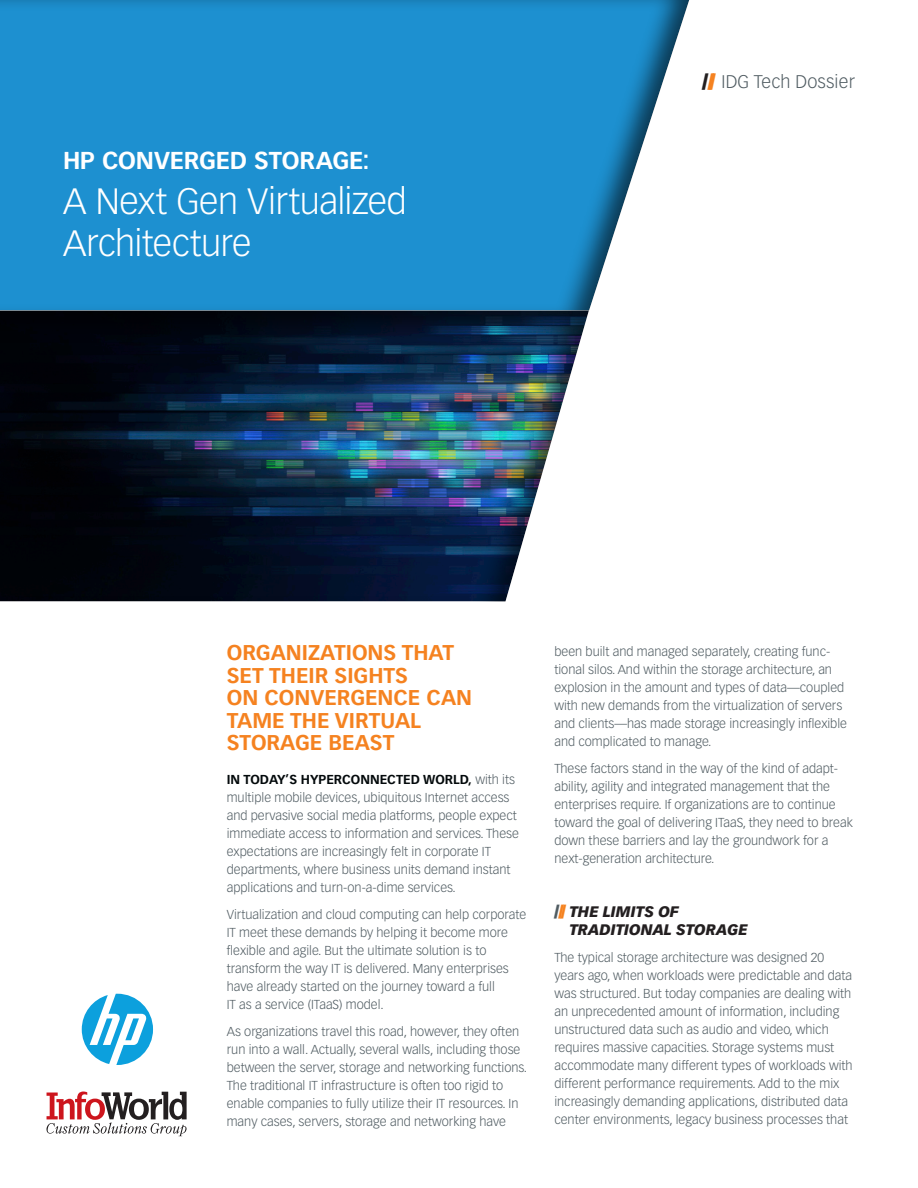
<style>
.page{position:relative;width:918px;height:1188px;background:#fff}
.page>*{position:absolute;margin:0;border:0;box-sizing:border-box;transform-origin:0 0}
.t1{font:300 36px/42px "Vectora LH";letter-spacing:-.015em;color:#fff}
.t2{font:700 24px "Vectora LH";letter-spacing:-.005em;color:#fff}
.t3{font:700 21px/22.5px "Vectora LH";color:#f58220}
.t4{font:300 18px "Vectora LH";letter-spacing:.01em;color:#505c62}
.t5{font:italic 900 15px/18px "Vectora LH";letter-spacing:-.005em;color:#231f20}
.t6{font:300 12.75px/18px "Vectora LH";color:#505c62}
.s1{font-family:"Gill Sans";font-weight:800;font-size:19.5px;color:#231f20}
.s2{font-family:"Gill Sans";font-weight:800;font-size:19.5px;color:#f58220}
.s3{font-weight:700;color:#03090b}
.s4{font-family:"Gill Sans";font-weight:800;font-style:normal;font-size:16.5px;color:#505c62}
.s5{font-family:"Gill Sans";font-weight:800;font-style:normal;font-size:16.5px;color:#f58220}
</style>
<div class="page">
<div style="left:0;top:0;width:698px;height:312px;background:#231f20;opacity:.7"></div>
<div style="left:0;top:310px;width:590px;height:292px;background:#231f20;opacity:.7"></div>
<svg style="left:46px;top:1092px;width:141px;height:44px"></svg>
<svg style="left:82px;top:994px;width:71px;height:71px"></svg>
<p class="t2" style="left:63px;top:146px;width:308px">HP CONVERGED STORAGE:</p>
<p class="t1" style="left:63px;top:181px;width:345px">A Next Gen Virtualized<br>Architecture</p>
<p class="t4" style="left:703px;top:71px;width:154px"><span class="s1">/</span><span class="s2">//</span> IDG Tech Dossier</p>
<p class="t3" style="left:227px;top:641px;width:229px">ORGANIZATIONS THAT<br>SET THEIR SIGHTS</p>
<p class="t3" style="left:227px;top:686px;width:247px">ON CONVERGENCE CAN<br>TAME THE VIRTUAL</p>
<p class="t3" style="left:227px;top:731px;width:169px">STORAGE BEAST</p>
<p class="t6" style="left:227px;top:770px;width:294px"><span class="s3">IN TODAY’S HYPERCONNECTED WORLD,</span> with its multiple mobile devices, ubiquitous Internet access and pervasive social media platforms, people expect immediate access to information and services. These expectations are increasingly felt in corporate IT departments, where business units demand instant applications and turn-on-a-dime services.</p>
<p class="t6" style="left:227px;top:905px;width:301px">Virtualization and cloud computing can help corporate IT meet these demands by helping it become more flexible and agile. But the ultimate solution is to transform the way IT is delivered. Many enterprises have already started on the journey toward a full<br>IT as a service (ITaaS) model.</p>
<p class="t6" style="left:227px;top:1022px;width:302px">As organizations travel this road, however, they often run into a wall. Actually, several walls, including those between the server, storage and networking functions.<br>The traditional IT infrastructure is often too rigid to enable companies to fully utilize their IT resources. In many cases, servers, storage and networking have</p>
<p class="t6" style="left:554px;top:643px;width:294px">been built and managed separately, creating func&shy;tional silos. And within the storage architecture, an explosion in the amount and types of data—coupled with new demands from the virtualization of servers and clients—has made storage increasingly inflexible and complicated to manage.</p>
<p class="t6" style="left:554px;top:760px;width:300px">These factors stand in the way of the kind of adapt&shy;ability, agility and integrated management that the enterprises require. If organizations are to continue toward the goal of delivering ITaaS, they need to break down these barriers and lay the groundwork for a next-generation architecture.</p>
<p class="t5" style="left:569px;top:903px;width:180px;text-indent:-15px"><span class="s4">/</span><span class="s5">//</span> THE LIMITS OF<br>TRADITIONAL STORAGE</p>
<p class="t6" style="left:554px;top:949px;width:300px">The typical storage architecture was designed 20 years ago, when workloads were predictable and data was structured. But today companies are dealing with an unprecedented amount of information, including unstructured data such as audio and video, which requires massive capacities. Storage systems must accommodate many different types of workloads with different performance requirements. Add to the mix increasingly demanding applications, distributed data center environments, legacy business processes that</p>
</div>
